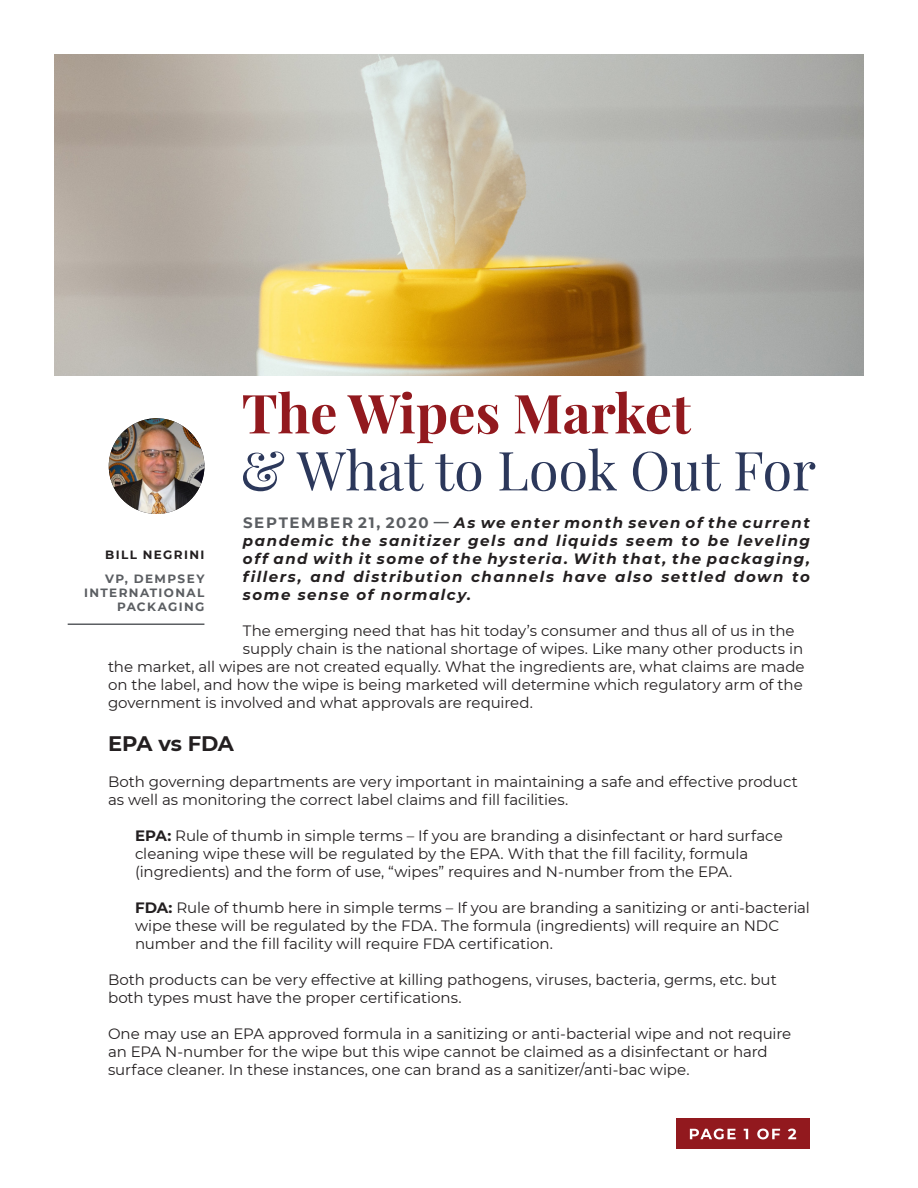
<style>
.page{position:relative;width:918px;height:1188px;background:#fff}
.page>*{position:absolute;margin:0;border:0;box-sizing:border-box;transform-origin:0 0}
.t1{font:700 21px "Montserrat";letter-spacing:-.005em;color:#231f20}
.t2{font:15px/18px "Montserrat";letter-spacing:-.005em;color:#231f20}
.t3{font:italic 700 15px/18px "Montserrat";letter-spacing:.1em;color:#231f20;text-align:justify}
.t4{font:700 12px/14.4px "Montserrat";letter-spacing:.115em;color:#5b5e62;text-align:right}
.t5{font:700 12px "Montserrat";letter-spacing:.115em;color:#231f20}
.s1{font-style:normal;color:#5b5e62}
.s2{font-weight:700}
</style>
<div class="page">
<img style="left:109px;top:418px;width:95px;height:96px;border-radius:48px">
<img style="left:54px;top:54px;width:810px;height:322px">
<hr style="left:68px;top:623px;width:136px;height:2px;background:#5b5e62">
<div style="left:676px;top:1119px;width:134px;height:30px;background:#92191e"></div>
<svg style="left:243px;top:391px;width:572px;height:100px"></svg>
<svg style="left:690px;top:1129px;width:106px;height:10px"></svg>
<p class="t5" style="left:105px;top:546px;width:101px">BILL NEGRINI</p>
<p class="t4" style="left:84px;top:570px;width:122px">VP, DEMPSEY<br>INTERNATIONAL<br>PACKAGING</p>
<p class="t3" style="left:243px;top:513px;width:569px"><span class="s1">SEPTEMBER 21, 2020 —</span> As we enter month seven of the current pandemic the sanitizer gels and liquids seem to be leveling off and with it some of the hysteria. With that, the packaging, fillers, and distribution channels have also settled down to some sense of normalcy.</p>
<p class="t2" style="left:243px;top:622px;width:562px">The emerging need that has hit today’s consumer and thus all of us in the supply chain is the national shortage of wipes. Like many other products in</p>
<p class="t2" style="left:108px;top:657px;width:698px">the market, all wipes are not created equally. What the ingredients are, what claims are made on the label, and how the wipe is being marketed will determine which regulatory arm of the government is involved and what approvals are required.</p>
<h1 class="t1" style="left:108px;top:728px;width:128px">EPA vs FDA</h1>
<p class="t2" style="left:108px;top:772px;width:691px">Both governing departments are very important in maintaining a safe and effective product as well as monitoring the correct label claims and fill facilities.</p>
<p class="t2" style="left:135px;top:826px;width:649px"><span class="s2">EPA:</span> Rule of thumb in simple terms – If you are branding a disinfectant or hard surface cleaning wipe these will be regulated by the EPA. With that the fill facility, formula (ingredients) and the form of use, “wipes” requires and N-number from the EPA.</p>
<p class="t2" style="left:135px;top:898px;width:677px"><span class="s2">FDA:</span> Rule of thumb here in simple terms – If you are branding a sanitizing or anti-bacterial wipe these will be regulated by the FDA. The formula (ingredients) will require an NDC number and the fill facility will require FDA certification.</p>
<p class="t2" style="left:108px;top:970px;width:670px">Both products can be very effective at killing pathogens, viruses, bacteria, germs, etc. but both types must have the proper certifications.</p>
<p class="t2" style="left:108px;top:1024px;width:685px">One may use an EPA approved formula in a sanitizing or anti-bacterial wipe and not require an EPA N-number for the wipe but this wipe cannot be claimed as a disinfectant or hard surface cleaner. In these instances, one can brand as a sanitizer/anti-bac wipe.</p>
</div>
